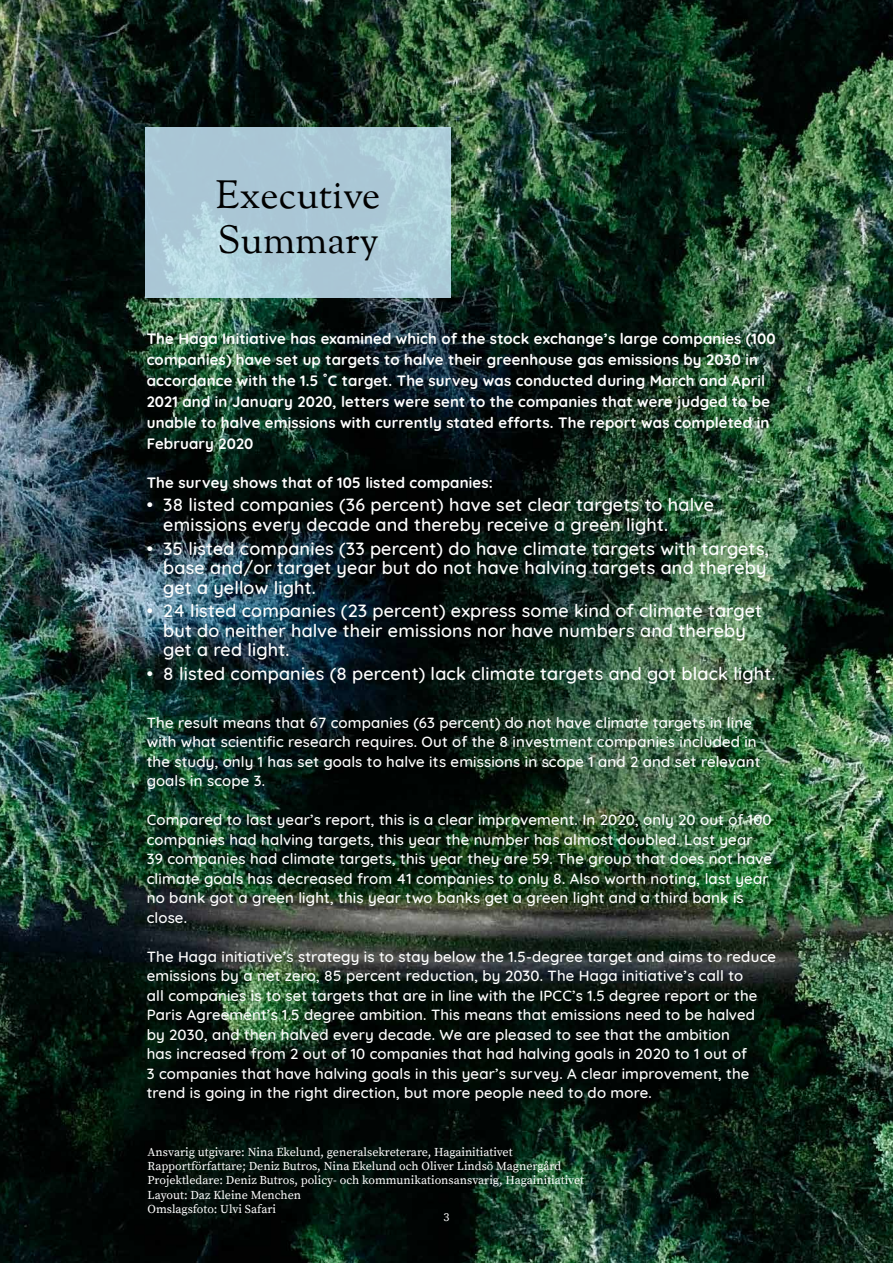
<style>
.page{position:relative;width:893px;height:1263px;background:#fff}
.page>*{position:absolute;margin:0;border:0;box-sizing:border-box;transform-origin:0 0}
.t1{font:39px/45px "Sorts Mill Goudy";color:#000}
.t2{font:500 18px/19.5px "Quicksand";letter-spacing:.01em;color:#fff}
.t3{font:500 15px/19.5px "Quicksand";letter-spacing:.01em;color:#fff}
.t4{font:700 15px/21px "Quicksand";letter-spacing:.01em;color:#fff}
.t5{font:12px/14.4px "Source Serif Pro";color:#fff}
</style>
<div class="page">
<img style="left:0;top:0;width:893px;height:1263px">
<svg style="left:146px;top:128px;width:305px;height:170px;fill:#aac8d6"></svg>
<h1 class="t1" style="left:216px;top:175px;width:166px">Executive<br>Summary</h1>
<p class="t4" style="left:147px;top:326px;width:630px">The Haga Initiative has examined which of the stock exchange’s large companies (100 companies) have set up targets to halve their greenhouse gas emissions by 2030 in accordance with the 1.5 ˚C target. The survey was conducted during March and April 2021 and in January 2020, letters were sent to the companies that were judged to be unable to halve emissions with currently stated efforts. The report was completed in February 2020</p>
<p class="t4" style="left:147px;top:470px;width:348px">The survey shows that of 105 listed companies:</p>
<p class="t2" style="left:163px;top:493px;width:552px;text-indent:-17px">• 38 listed companies (36 percent) have set clear targets to halve emissions every decade and thereby receive a green light.</p>
<p class="t2" style="left:163px;top:537px;width:607px;text-indent:-17px">• 35 listed companies (33 percent) do have climate targets with targets, base and/or target year but do not have halving targets and thereby get a yellow light.</p>
<p class="t2" style="left:163px;top:599px;width:600px;text-indent:-17px">• 24 listed companies (23 percent) express some kind of climate target but do neither halve their emissions nor have numbers and thereby get a red light.</p>
<p class="t2" style="left:147px;top:662px;width:630px">• 8 listed companies (8 percent) lack climate targets and got black light.</p>
<p class="t3" style="left:147px;top:711px;width:615px">The result means that 67 companies (63 percent) do not have climate targets in line with what scientific research requires. Out of the 8 investment companies included in the study, only 1 has set goals to halve its emissions in scope 1 and 2 and set relevant goals in scope 3.</p>
<p class="t3" style="left:147px;top:809px;width:627px">Compared to last year’s report, this is a clear improvement. In 2020, only 20 out of 100 companies had halving targets, this year the number has almost doubled. Last year 39 companies had climate targets, this year they are 59. The group that does not have climate goals has decreased from 41 companies to only 8. Also worth noting, last year no bank got a green light, this year two banks get a green light and a third bank is close.</p>
<p class="t3" style="left:147px;top:945px;width:631px">The Haga initiative’s strategy is to stay below the 1.5-degree target and aims to reduce emissions by a net zero, 85 percent reduction, by 2030. The Haga initiative’s call to<br>all companies is to set targets that are in line with the IPCC’s 1.5 degree report or the Paris Agreement’s 1.5 degree ambition. This means that emissions need to be halved by 2030, and then halved every decade. We are pleased to see that the ambition<br>has increased from 2 out of 10 companies that had halving goals in 2020 to 1 out of<br>3 companies that have halving goals in this year’s survey. A clear improvement, the trend is going in the right direction, but more people need to do more.</p>
<p class="t5" style="left:148px;top:1145px;width:438px">Ansvarig utgivare: Nina Ekelund, generalsekreterare, Hagainitiativet Rapportförfattare; Deniz Butros, Nina Ekelund och Oliver Lindsö Magnergård Projektledare: Deniz Butros, policy- och kommunikationsansvarig, Hagainitiativet Layout: Daz Kleine Menchen<br>Omslagsfoto: Ulvi Safari</p>
<p class="t5" style="left:443px;top:1211px;width:7px">3</p>
</div>
